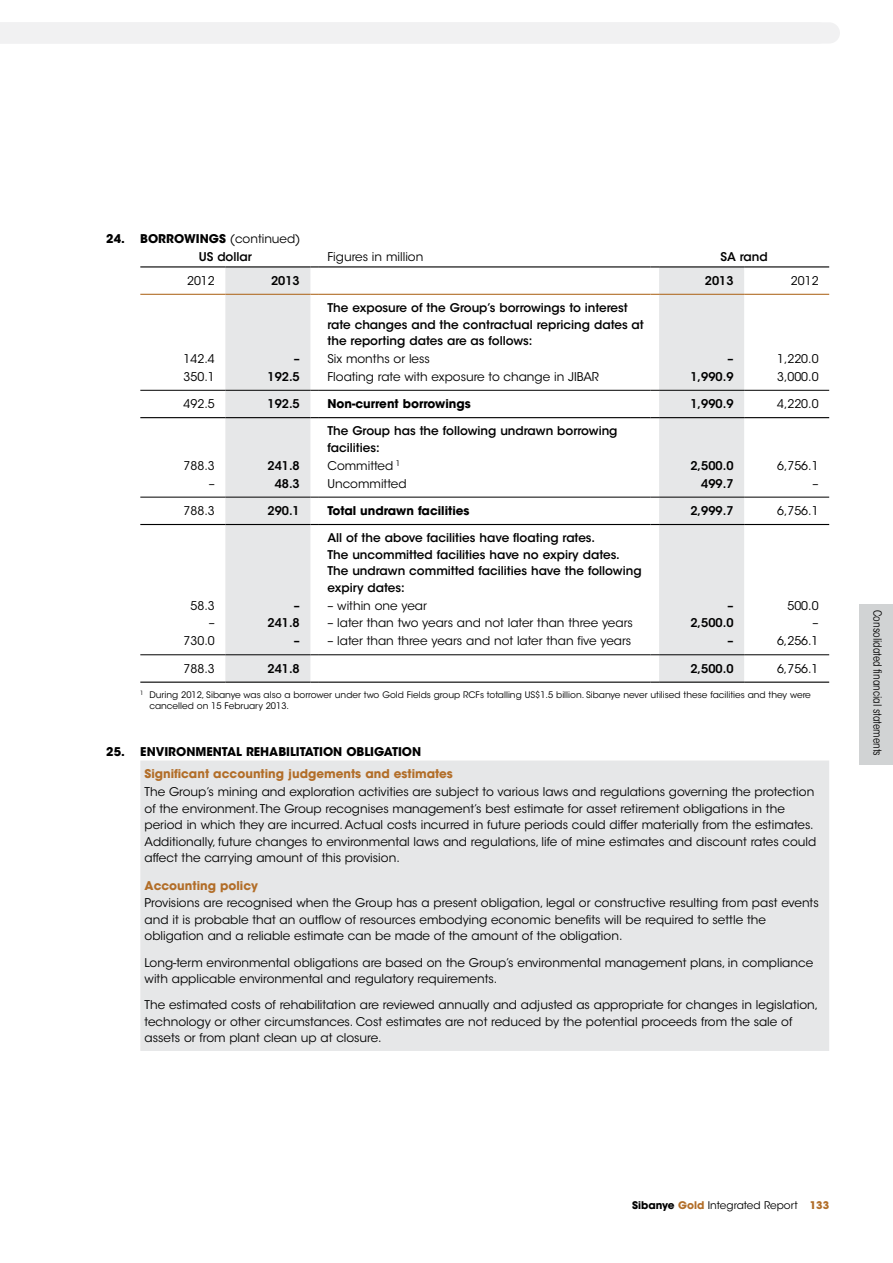
<style>
.page{position:relative;width:893px;height:1263px;background:#fff}
.page>*{position:absolute;margin:0;border:0;box-sizing:border-box;transform-origin:0 0}
.t1{font:12px/16.5px "ITC Avant Garde MM 300 750";color:#000}
.t2{font:12px/16.5px "ITC Avant Garde MM 520 750";color:#000}
.t3{font:12px "ITC Avant Garde MM 740 750";color:#b26e29}
.t4{font:12px "ITC Avant Garde MM 740 750";color:#000}
.t5{font:12px "ITC Avant Garde MM 740 750";letter-spacing:.025em;color:#000}
.t6{font:12px "ITC Avant Garde MM 740 750";letter-spacing:.035em;color:#000}
.t7{font:11.25px "ITC Avant Garde MM 302 450";letter-spacing:-.15em;color:#000}
.t8{font:10.5px "ITC Avant Garde MM 300 750";color:#000}
.t9{font:9px/10.5px "ITC Avant Garde MM 300 750";color:#000}
.s1{font-family:"ITC Avant Garde MM 300 750"}
.s2{font-family:"ITC Avant Garde MM 520 750"}
.s3{font-family:"ITC Avant Garde MM 740 750"}
.s4{font-family:"ITC Avant Garde MM 740 750";color:#b26e29}
</style>
<div class="page">
<div style="left:859px;top:604px;width:34px;height:161px;background:#d1d3d4"></div>
<div style="left:0;top:22px;width:840px;height:22px;background:#f1f1f2"></div>
<svg style="left:225px;top:267px;width:519px;height:415px"></svg>
<hr style="left:140px;top:390px;width:85px;height:1px;background:#000">
<hr style="left:225px;top:390px;width:85px;height:1px;background:#000">
<hr style="left:319px;top:390px;width:332px;height:1px;background:#000">
<hr style="left:659px;top:390px;width:85px;height:1px;background:#000">
<hr style="left:744px;top:390px;width:85px;height:1px;background:#000">
<hr style="left:140px;top:497px;width:85px;height:1px;background:#000">
<hr style="left:225px;top:497px;width:85px;height:1px;background:#000">
<hr style="left:319px;top:497px;width:332px;height:1px;background:#000">
<hr style="left:659px;top:497px;width:85px;height:1px;background:#000">
<hr style="left:744px;top:497px;width:85px;height:1px;background:#000">
<hr style="left:140px;top:654px;width:85px;height:1px;background:#000">
<hr style="left:225px;top:654px;width:85px;height:1px;background:#000">
<hr style="left:319px;top:654px;width:332px;height:1px;background:#000">
<hr style="left:659px;top:654px;width:85px;height:1px;background:#000">
<hr style="left:744px;top:654px;width:85px;height:1px;background:#000">
<hr style="left:140px;top:417px;width:85px;height:1px;background:#000">
<hr style="left:225px;top:417px;width:85px;height:1px;background:#000">
<hr style="left:319px;top:417px;width:332px;height:1px;background:#000">
<hr style="left:659px;top:417px;width:85px;height:1px;background:#000">
<hr style="left:744px;top:417px;width:85px;height:1px;background:#000">
<hr style="left:140px;top:524px;width:85px;height:1px;background:#000">
<hr style="left:225px;top:524px;width:85px;height:1px;background:#000">
<hr style="left:319px;top:524px;width:332px;height:1px;background:#000">
<hr style="left:659px;top:524px;width:85px;height:1px;background:#000">
<hr style="left:744px;top:524px;width:85px;height:1px;background:#000">
<hr style="left:140px;top:682px;width:85px;height:1px;background:#000">
<hr style="left:225px;top:682px;width:85px;height:1px;background:#000">
<hr style="left:319px;top:682px;width:332px;height:1px;background:#000">
<hr style="left:659px;top:682px;width:85px;height:1px;background:#000">
<hr style="left:744px;top:682px;width:85px;height:1px;background:#000">
<hr style="left:140px;top:294px;width:85px;height:1px;background:#b26e29">
<hr style="left:225px;top:294px;width:85px;height:1px;background:#b26e29">
<hr style="left:319px;top:294px;width:332px;height:1px;background:#b26e29">
<hr style="left:659px;top:294px;width:85px;height:1px;background:#b26e29">
<hr style="left:744px;top:294px;width:85px;height:1px;background:#b26e29">
<hr style="left:140px;top:266px;width:85px;height:1px;background:#000">
<hr style="left:225px;top:266px;width:85px;height:1px;background:#000">
<hr style="left:319px;top:266px;width:332px;height:1px;background:#000">
<hr style="left:659px;top:266px;width:85px;height:1px;background:#000">
<hr style="left:744px;top:266px;width:85px;height:1px;background:#000">
<div style="left:140px;top:760px;width:689px;height:291px;background:#e6e7e8"></div>
<p class="t6" style="left:106px;top:232px;width:196px">24. BORROWINGS <span class="s1">(continued)</span></p>
<p class="t2" style="left:199px;top:249px;width:55px">US dollar</p>
<p class="t1" style="left:327px;top:249px;width:97px">Figures in million</p>
<p class="t2" style="left:720px;top:249px;width:49px">SA rand</p>
<p class="t1" style="left:187px;top:272px;width:29px">2012</p>
<p class="t2" style="left:271px;top:272px;width:30px">2013</p>
<p class="t2" style="left:705px;top:272px;width:30px">2013</p>
<p class="t1" style="left:791px;top:272px;width:29px">2012</p>
<p class="t2" style="left:327px;top:300px;width:318px">The exposure of the Group’s borrowings to interest rate changes and the contractual repricing dates at the reporting dates are as follows:</p>
<p class="t1" style="left:184px;top:351px;width:33px">142.4</p>
<p class="t1" style="left:294px;top:351px;width:138px"><span class="s2">–</span> Six months or less</p>
<p class="t2" style="left:727px;top:351px;width:7px">–</p>
<p class="t1" style="left:777px;top:351px;width:43px">1,220.0</p>
<p class="t1" style="left:184px;top:368px;width:33px">350.1</p>
<p class="t2" style="left:268px;top:368px;width:34px">192.5</p>
<p class="t1" style="left:327px;top:368px;width:273px">Floating rate with exposure to change in JIBAR</p>
<p class="t2" style="left:690px;top:368px;width:45px">1,990.9</p>
<p class="t1" style="left:777px;top:368px;width:43px">3,000.0</p>
<p class="t1" style="left:184px;top:396px;width:33px">492.5</p>
<p class="t2" style="left:268px;top:396px;width:34px">192.5</p>
<p class="t4" style="left:327px;top:397px;width:145px">Non-current borrowings</p>
<p class="t2" style="left:690px;top:396px;width:45px">1,990.9</p>
<p class="t1" style="left:777px;top:396px;width:43px">4,220.0</p>
<p class="t2" style="left:327px;top:423px;width:292px">The Group has the following undrawn borrowing facilities:</p>
<p class="t1" style="left:184px;top:457px;width:33px">788.3</p>
<p class="t2" style="left:268px;top:457px;width:34px">241.8</p>
<p class="t1" style="left:327px;top:457px;width:74px">Committed <sup>1</sup></p>
<p class="t2" style="left:690px;top:457px;width:45px">2,500.0</p>
<p class="t1" style="left:777px;top:457px;width:43px">6,756.1</p>
<p class="t1" style="left:209px;top:475px;width:7px">–</p>
<p class="t2" style="left:275px;top:475px;width:27px">48.3</p>
<p class="t1" style="left:327px;top:475px;width:81px">Uncommitted</p>
<p class="t2" style="left:701px;top:475px;width:34px">499.7</p>
<p class="t1" style="left:813px;top:475px;width:7px">–</p>
<p class="t1" style="left:184px;top:503px;width:33px">788.3</p>
<p class="t2" style="left:267px;top:503px;width:34px">290.1</p>
<p class="t4" style="left:327px;top:504px;width:144px">Total undrawn facilities</p>
<p class="t2" style="left:690px;top:503px;width:45px">2,999.7</p>
<p class="t1" style="left:777px;top:503px;width:43px">6,756.1</p>
<p class="t2" style="left:327px;top:530px;width:316px">All of the above facilities have floating rates.<br>The uncommitted facilities have no expiry dates.<br>The undrawn committed facilities have the following expiry dates:</p>
<p class="t1" style="left:191px;top:597px;width:26px">58.3</p>
<p class="t1" style="left:294px;top:597px;width:135px"><span class="s2">–</span> – within one year</p>
<p class="t2" style="left:727px;top:597px;width:7px">–</p>
<p class="t1" style="left:787px;top:597px;width:33px">500.0</p>
<p class="t1" style="left:209px;top:615px;width:7px">–</p>
<p class="t2" style="left:267px;top:615px;width:34px">241.8</p>
<p class="t1" style="left:327px;top:615px;width:307px">– later than two years and not later than three years</p>
<p class="t2" style="left:690px;top:615px;width:45px">2,500.0</p>
<p class="t1" style="left:812px;top:615px;width:7px">–</p>
<p class="t1" style="left:184px;top:633px;width:33px">730.0</p>
<p class="t1" style="left:294px;top:633px;width:339px"><span class="s2">–</span> – later than three years and not later than five years</p>
<p class="t2" style="left:727px;top:633px;width:7px">–</p>
<p class="t1" style="left:777px;top:633px;width:43px">6,256.1</p>
<p class="t1" style="left:184px;top:660px;width:33px">788.3</p>
<p class="t2" style="left:267px;top:660px;width:34px">241.8</p>
<p class="t2" style="left:690px;top:660px;width:45px">2,500.0</p>
<p class="t1" style="left:777px;top:660px;width:43px">6,756.1</p>
<p class="t9" style="left:149px;top:690px;width:663px;text-indent:-9px"><sup>1</sup> During 2012, Sibanye was also a borrower under two Gold Fields group RCFs totalling US$1.5 billion. Sibanye never utilised these facilities and they were cancelled on 15 February 2013.</p>
<p class="t5" style="left:106px;top:745px;width:316px">25. ENVIRONMENTAL REHABILITATION OBLIGATION</p>
<p class="t3" style="left:145px;top:767px;width:310px">Significant accounting judgements and estimates</p>
<p class="t1" style="left:145px;top:784px;width:673px">The Group’s mining and exploration activities are subject to various laws and regulations governing the protection of the environment. The Group recognises management’s best estimate for asset retirement obligations in the period in which they are incurred. Actual costs incurred in future periods could differ materially from the estimates.<br>Additionally, future changes to environmental laws and regulations, life of mine estimates and discount rates could affect the carrying amount of this provision.</p>
<p class="t3" style="left:145px;top:878px;width:115px">Accounting policy</p>
<p class="t1" style="left:145px;top:895px;width:676px">Provisions are recognised when the Group has a present obligation, legal or constructive resulting from past events and it is probable that an outflow of resources embodying economic benefits will be required to settle the obligation and a reliable estimate can be made of the amount of the obligation.</p>
<p class="t1" style="left:145px;top:954px;width:670px">Long-term environmental obligations are based on the Group’s environmental management plans, in compliance with applicable environmental and regulatory requirements.</p>
<p class="t1" style="left:145px;top:997px;width:675px">The estimated costs of rehabilitation are reviewed annually and adjusted as appropriate for changes in legislation, technology or other circumstances. Cost estimates are not reduced by the potential proceeds from the sale of assets or from plant clean up at closure.</p>
<p class="t7" style="left:884px;top:610px;width:148px;rotate:90deg">Consolidated financial statements</p>
<p class="t8" style="left:632px;top:1198px;width:198px"><span class="s3">Sibanye</span> <span class="s4">Gold</span> Integrated Report <span class="s4">133</span></p>
</div>
